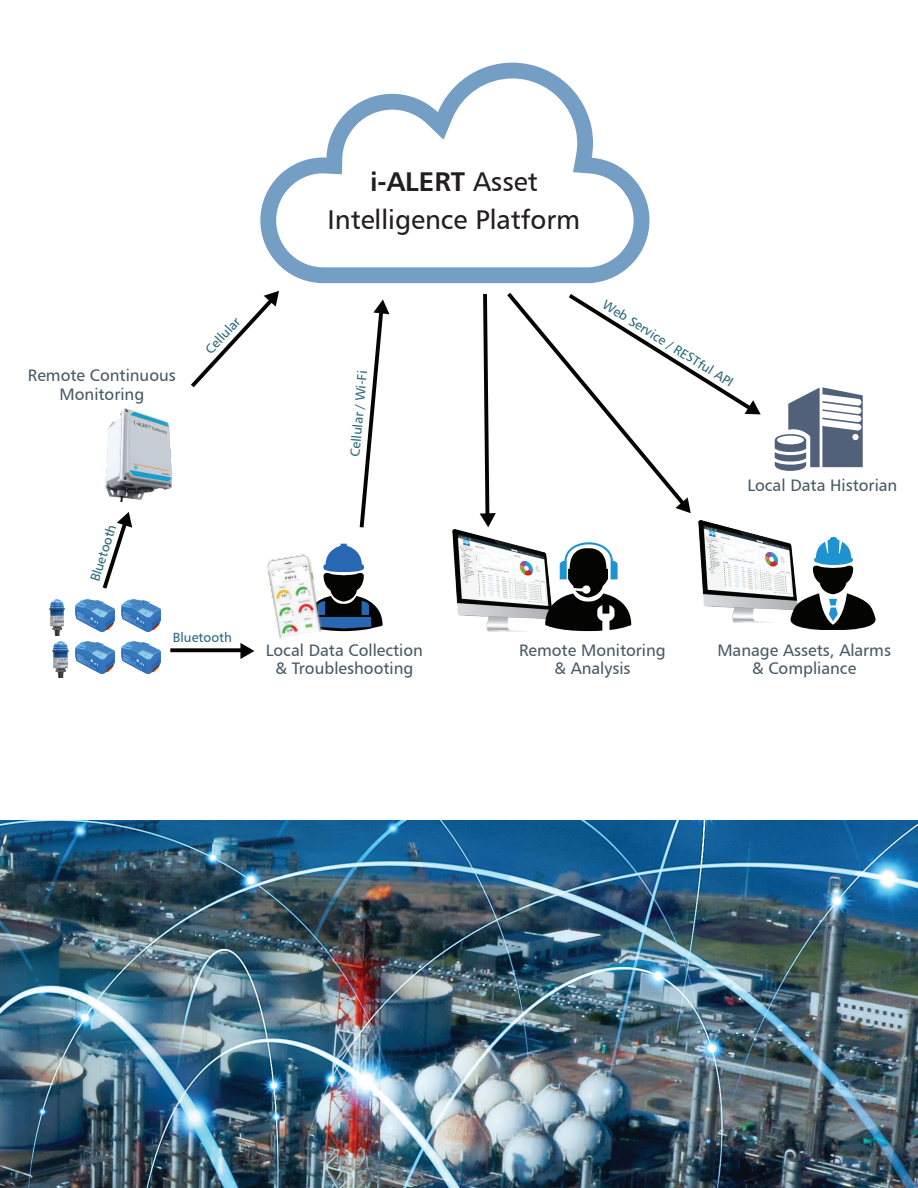
<style>
.page{position:relative;width:918px;height:1188px;background:#fff}
.page>*{position:absolute;margin:0;border:0;box-sizing:border-box;transform-origin:0 0}
.t1{font:27.15px "Humanist 777 BT Roman B";color:#231f20}
.t2{font:27.15px "Humanist 777 BT Bold B";color:#231f20}
.t3{font:16.65px/18.3px "Humanist 777 BT Roman B";color:#475a66;text-align:center}
.t4{font:13.35px "Humanist 777 BT Roman B";color:#2c697d}
.s1{font-family:"Humanist 777 BT Roman B"}
</style>
<div class="page">
<img style="left:0;top:821px;width:918px;height:367px">
<img style="left:453px;top:530px;width:92px;height:102px">
<svg style="left:545px;top:542px;width:86px;height:89px"></svg>
<svg style="left:322px;top:544px;width:61px;height:87px"></svg>
<svg style="left:260px;top:63px;width:389px;height:220px"></svg>
<img style="left:267px;top:554px;width:55px;height:84px">
<svg style="left:478px;top:292px;width:283px;height:239px"></svg>
<svg style="left:775px;top:387px;width:88px;height:84px"></svg>
<img style="left:698px;top:520px;width:89px;height:102px">
<svg style="left:787px;top:537px;width:89px;height:93px"></svg>
<svg style="left:191px;top:290px;width:88px;height:98px"></svg>
<svg style="left:359px;top:299px;width:31px;height:229px"></svg>
<svg style="left:102px;top:512px;width:31px;height:77px"></svg>
<img style="left:106px;top:409px;width:66px;height:92px">
<svg style="left:237px;top:643px;width:18px;height:16px"></svg>
<svg style="left:170px;top:648px;width:74px;height:4px"></svg>
<img style="left:49px;top:599px;width:16px;height:36px">
<img style="left:76px;top:599px;width:39px;height:32px">
<img style="left:121px;top:599px;width:40px;height:32px">
<img style="left:76px;top:642px;width:39px;height:32px">
<img style="left:121px;top:642px;width:40px;height:32px">
<img style="left:53px;top:641px;width:15px;height:36px">
<h1 class="t2" style="left:370px;top:164px;width:169px">i-ALERT <span class="s1">Asset</span></h1>
<h1 class="t1" style="left:328px;top:203px;width:254px">Intelligence Platform</h1>
<p class="t3" style="left:28px;top:366px;width:150px">Remote Continuous<br>Monitoring</p>
<p class="t4" style="left:202px;top:346px;width:46px;rotate:-47deg">Cellular</p>
<p class="t4" style="left:347px;top:456px;width:88px;rotate:-85deg">Cellular / Wi-Fi</p>
<p class="t4" style="left:87px;top:579px;width:60px;rotate:-73deg">Bluetooth</p>
<p class="t4" style="left:173px;top:629px;width:60px">Bluetooth</p>
<p class="t3" style="left:266px;top:641px;width:159px">Local Data Collection &amp; Troubleshooting</p>
<p class="t4" style="left:608px;top:296px;width:153px;rotate:32deg">Web Service / RESTful API</p>
<p class="t3" style="left:747px;top:476px;width:152px">Local Data Historian</p>
<p class="t3" style="left:519px;top:641px;width:148px">Remote Monitoring &amp; Analysis</p>
<p class="t3" style="left:717px;top:641px;width:175px">Manage Assets, Alarms &amp; Compliance</p>
</div>
